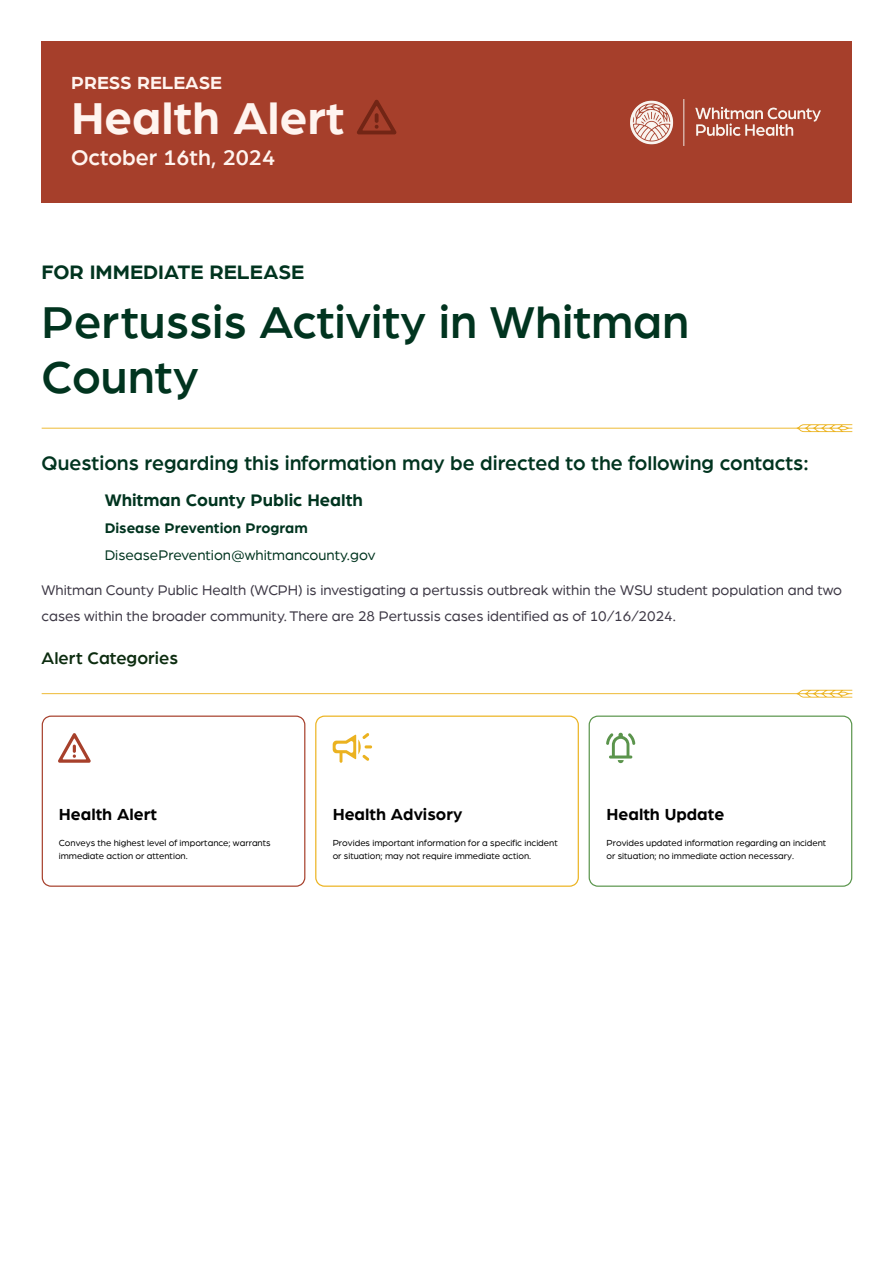
<style>
.page{position:relative;width:894px;height:1263px;background:#fff}
.page>*{position:absolute;margin:0;border:0;box-sizing:border-box;transform-origin:0 0}
.t1{font:700 48.15px "Arboria";color:#fff4ef}
.t2{font:500 48px/55.2px "Arboria";color:#01341f}
.t3{font:500 22.8px "Arboria";color:#fff4ef}
.t4{font:500 21px "Arboria";color:#01341f}
.t5{font:700 21px "Arboria";color:#01341f}
.t6{font:700 18.9px "Arboria";color:#fff4ef}
.t7{font:700 18px "Arboria";color:#01341f}
.t8{font:500 18px "Arboria";color:#0c2c0f}
.t9{font:700 17.25px "Arboria";color:#000}
.t10{font:15px/25.8px "Arboria";color:#3c3744}
.t11{font:15px "Arboria";color:#01341f}
.t12{font:700 15px "Arboria";color:#01341f}
.t13{font:9.45px/12.9px "Arboria";color:#000}
</style>
<div class="page">
<div style="left:42px;top:42px;width:809px;height:160px;background:#a63f2b"></div>
<img style="left:630px;top:99px;width:190px;height:46px">
<svg style="left:357px;top:99px;width:39px;height:35px"></svg>
<svg style="left:42px;top:424px;width:810px;height:8px"></svg>
<svg style="left:42px;top:690px;width:810px;height:8px"></svg>
<svg style="left:42px;top:716px;width:263px;height:171px"></svg>
<svg style="left:315px;top:716px;width:263px;height:171px"></svg>
<svg style="left:588px;top:716px;width:264px;height:171px"></svg>
<p class="t6" style="left:71px;top:74px;width:152px">PRESS RELEASE</p>
<p class="t1" style="left:71px;top:96px;width:275px">Health Alert</p>
<p class="t3" style="left:71px;top:147px;width:205px">October 16th, 2024</p>
<p class="t5" style="left:42px;top:262px;width:264px">FOR IMMEDIATE RELEASE</p>
<h1 class="t2" style="left:42px;top:296px;width:649px">Pertussis Activity in Whitman<br>County</h1>
<h2 class="t4" style="left:42px;top:454px;width:768px">Questions regarding this information may be directed to the following contacts:</h2>
<p class="t7" style="left:105px;top:492px;width:260px">Whitman County Public Health</p>
<p class="t12" style="left:105px;top:521px;width:204px">Disease Prevention Program</p>
<p class="t11" style="left:105px;top:548px;width:272px">DiseasePrevention@whitmancounty.gov</p>
<p class="t10" style="left:42px;top:578px;width:801px">Whitman County Public Health (WCPH) is investigating a pertussis outbreak within the WSU student population and two cases within the broader community. There are 28 Pertussis cases identified as of 10/16/2024.</p>
<p class="t8" style="left:42px;top:649px;width:138px">Alert Categories</p>
<p class="t9" style="left:59px;top:806px;width:100px">Health Alert</p>
<p class="t9" style="left:332px;top:806px;width:131px">Health Advisory</p>
<p class="t13" style="left:59px;top:837px;width:213px">Conveys the highest level of importance; warrants immediate action or attention.</p>
<p class="t13" style="left:332px;top:837px;width:226px">Provides important information for a specific incident or situation; may not require immediate action.</p>
<p class="t9" style="left:606px;top:806px;width:119px">Health Update</p>
<p class="t13" style="left:606px;top:837px;width:221px">Provides updated information regarding an incident or situation; no immediate action necessary.</p>
</div>
